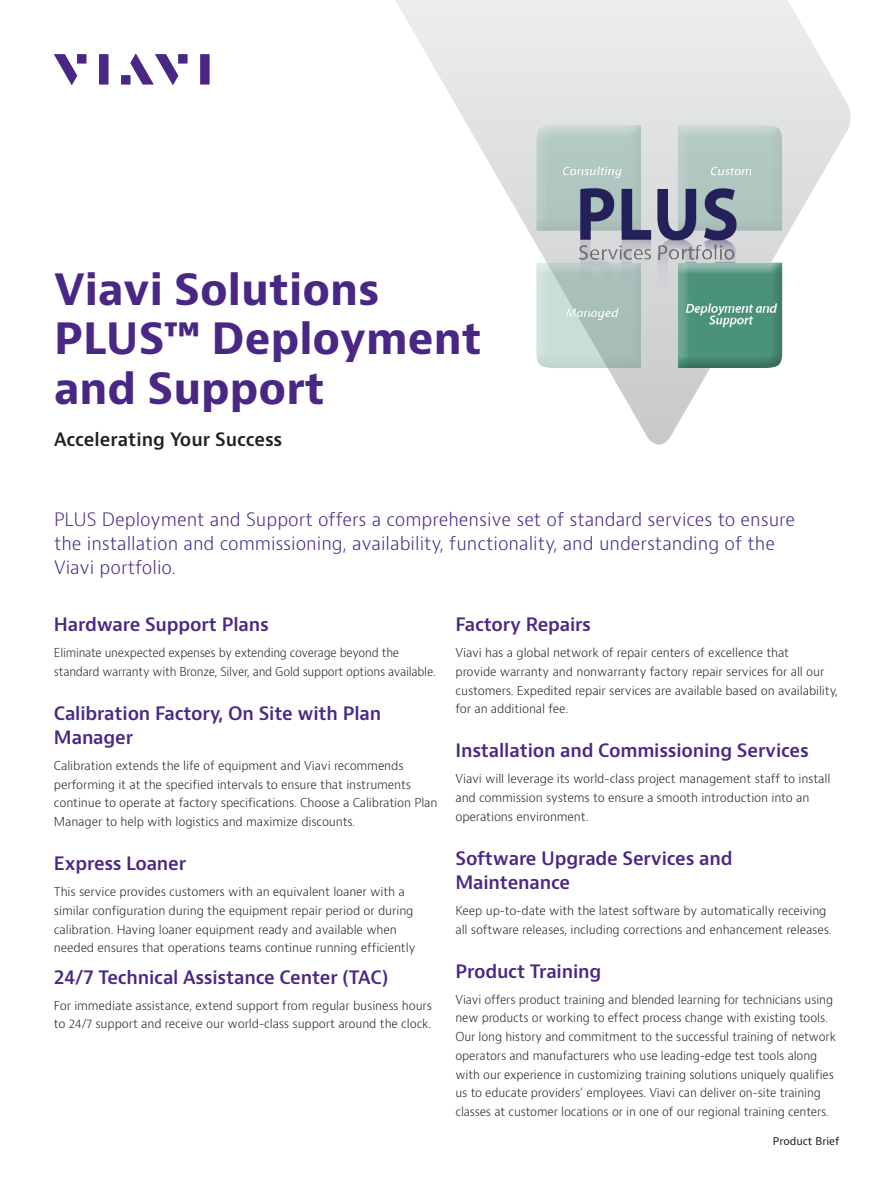
<style>
.page{position:relative;width:893px;height:1191px;background:#fff}
.page>*{position:absolute;margin:0;border:0;box-sizing:border-box;transform-origin:0 0}
.t1{font:700 42px/49.5px "Bernino Sans";color:#4a2785}
.t2{font:600 18px/24px "Bernino Sans";letter-spacing:-.01em;color:#4a2785}
.t3{font:300 18px/24px "Bernino Sans";color:#4a2785}
.t4{font:600 18px "Bernino Sans";color:#231f20}
.t5{font:300 12px/18.8px "Bernino Sans";letter-spacing:-.01em;color:#231f20}
.t6{font:10.5px "Bernino Sans";color:#231f20}
</style>
<div class="page">
<svg style="left:54px;top:54px;width:23px;height:31px"></svg>
<div style="left:77px;top:54px;width:9px;height:10px;background:#4a2785"></div>
<div style="left:99px;top:54px;width:10px;height:31px;background:#4a2785"></div>
<div style="left:178px;top:54px;width:10px;height:10px;background:#4a2785"></div>
<div style="left:200px;top:54px;width:10px;height:31px;background:#4a2785"></div>
<svg style="left:130px;top:54px;width:48px;height:31px"></svg>
<div style="left:121px;top:75px;width:10px;height:10px;background:#4a2785"></div>
<svg style="left:395px;top:0;width:456px;height:445px"></svg>
<img style="left:518px;top:108px;width:276px;height:272px">
<h1 class="t1" style="left:54px;top:265px;width:429px">Viavi Solutions<br>PLUS™ Deployment and Support</h1>
<h2 class="t4" style="left:54px;top:428px;width:230px">Accelerating Your Success</h2>
<h2 class="t3" style="left:54px;top:508px;width:743px">PLUS Deployment and Support offers a comprehensive set of standard services to ensure the installation and commissioning, availability, functionality, and understanding of the<br>Viavi portfolio.</h2>
<h2 class="t2" style="left:54px;top:613px;width:216px">Hardware Support Plans</h2>
<p class="t5" style="left:54px;top:643px;width:383px">Eliminate unexpected expenses by extending coverage beyond the standard warranty with Bronze, Silver, and Gold support options available.</p>
<h2 class="t2" style="left:54px;top:702px;width:329px">Calibration Factory, On Site with Plan<br>Manager</h2>
<p class="t5" style="left:54px;top:756px;width:385px">Calibration extends the life of equipment and Viavi recommends performing it at the specified intervals to ensure that instruments continue to operate at factory specifications. Choose a Calibration Plan Manager to help with logistics and maximize discounts.</p>
<h2 class="t2" style="left:54px;top:852px;width:134px">Express Loaner</h2>
<p class="t5" style="left:54px;top:882px;width:363px">This service provides customers with an equivalent loaner with a similar configuration during the equipment repair period or during calibration. Having loaner equipment ready and available when needed ensures that operations teams continue running efficiently</p>
<h2 class="t2" style="left:54px;top:965px;width:336px">24/7 Technical Assistance Center (TAC)</h2>
<p class="t5" style="left:54px;top:996px;width:380px">For immediate assistance, extend support from regular business hours to 24/7 support and receive our world-class support around the clock.</p>
<h2 class="t2" style="left:455px;top:613px;width:137px">Factory Repairs</h2>
<p class="t5" style="left:455px;top:643px;width:384px">Viavi has a global network of repair centers of excellence that<br>provide warranty and nonwarranty factory repair services for all our customers. Expedited repair services are available based on availability, for an additional fee.</p>
<h2 class="t2" style="left:455px;top:739px;width:355px">Installation and Commissioning Services</h2>
<p class="t5" style="left:455px;top:770px;width:376px">Viavi will leverage its world-class project management staff to install and commission systems to ensure a smooth introduction into an operations environment.</p>
<h2 class="t2" style="left:455px;top:846px;width:279px">Software Upgrade Services and<br>Maintenance</h2>
<p class="t5" style="left:455px;top:901px;width:377px">Keep up-to-date with the latest software by automatically receiving all software releases, including corrections and enhancement releases.</p>
<h2 class="t2" style="left:455px;top:959px;width:147px">Product Training</h2>
<p class="t5" style="left:455px;top:990px;width:382px">Viavi offers product training and blended learning for technicians using new products or working to effect process change with existing tools.<br>Our long history and commitment to the successful training of network operators and manufacturers who use leading-edge test tools along with our experience in customizing training solutions uniquely qualifies us to educate providers’ employees. Viavi can deliver on-site training classes at customer locations or in one of our regional training centers.</p>
<p class="t6" style="left:773px;top:1134px;width:68px">Product Brief</p>
</div>
